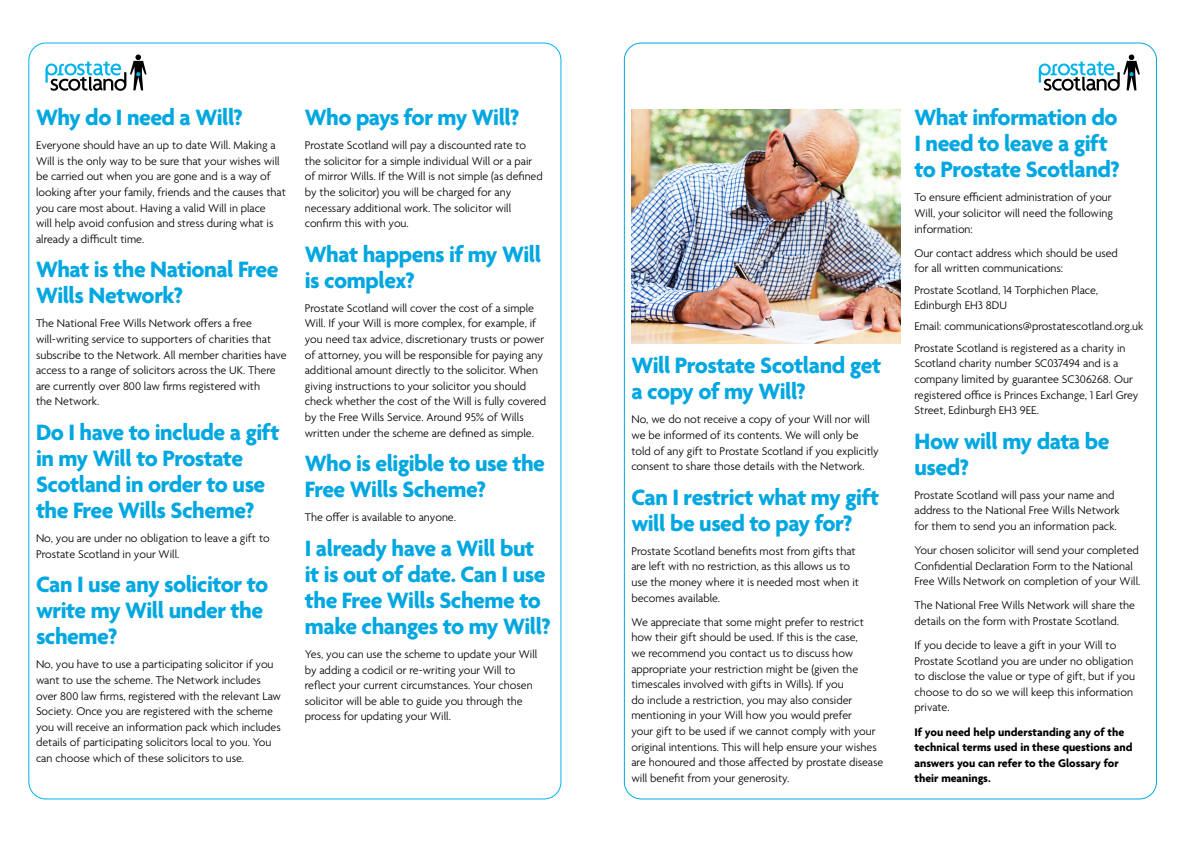
<style>
.page{position:relative;width:1191px;height:842px;background:#fff}
.page>*{position:absolute;margin:0;border:0;box-sizing:border-box;transform-origin:0 0}
.t1{font:700 24px/26px "Agenda";letter-spacing:-.02em;color:#00a7e1}
.t2{font:300 12px/15.6px "Agenda";color:#000}
.t3{font:700 12px/15.6px "Agenda";color:#000}
</style>
<div class="page">
<img style="left:631px;top:109px;width:269px;height:234px">
<svg style="left:1038px;top:54px;width:101px;height:37px"></svg>
<svg style="left:45px;top:54px;width:101px;height:37px"></svg>
<h1 class="t1" style="left:36px;top:106px;width:208px">Why do I need a Will?</h1>
<p class="t2" style="left:36px;top:138px;width:251px">Everyone should have an up to date Will. Making a Will is the only way to be sure that your wishes will be carried out when you are gone and is a way of looking after your family, friends and the causes that you care most about. Having a valid Will in place<br>will help avoid confusion and stress during what is already a difficult time.</p>
<h1 class="t1" style="left:36px;top:258px;width:244px">What is the National Free<br>Wills Network?</h1>
<p class="t2" style="left:36px;top:317px;width:252px">The National Free Wills Network offers a free will-writing service to supporters of charities that subscribe to the Network. All member charities have access to a range of solicitors across the UK. There are currently over 800 law firms registered with<br>the Network.</p>
<h1 class="t1" style="left:36px;top:421px;width:245px">Do I have to include a gift in my Will to Prostate<br>Scotland in order to use the Free Wills Scheme?</h1>
<p class="t2" style="left:36px;top:531px;width:235px">No, you are under no obligation to leave a gift to<br>Prostate Scotland in your Will.</p>
<h1 class="t1" style="left:36px;top:573px;width:234px">Can I use any solicitor to write my Will under the scheme?</h1>
<p class="t2" style="left:36px;top:657px;width:246px">No, you have to use a participating solicitor if you want to use the scheme. The Network includes over 800 law firms, registered with the relevant Law Society. Once you are registered with the scheme you will receive an information pack which includes details of participating solicitors local to you. You can choose which of these solicitors to use.</p>
<h1 class="t1" style="left:305px;top:106px;width:216px">Who pays for my Will?</h1>
<p class="t2" style="left:305px;top:138px;width:239px">Prostate Scotland will pay a discounted rate to the solicitor for a simple individual Will or a pair of mirror Wills. If the Will is not simple (as defined by the solicitor) you will be charged for any necessary additional work. The solicitor will confirm this with you.</p>
<h1 class="t1" style="left:305px;top:243px;width:238px">What happens if my Will is complex?</h1>
<p class="t2" style="left:305px;top:301px;width:243px">Prostate Scotland will cover the cost of a simple Will. If your Will is more complex, for example, if you need tax advice, discretionary trusts or power of attorney, you will be responsible for paying any additional amount directly to the solicitor. When giving instructions to your solicitor you should check whether the cost of the Will is fully covered by the Free Wills Service. Around 95% of Wills written under the scheme are defined as simple.</p>
<h1 class="t1" style="left:305px;top:452px;width:242px">Who is eligible to use the<br>Free Wills Scheme?</h1>
<p class="t2" style="left:305px;top:510px;width:153px">The offer is available to anyone.</p>
<h1 class="t1" style="left:305px;top:537px;width:247px">I already have a Will but it is out of date. Can I use the Free Wills Scheme to make changes to my Will?</h1>
<p class="t2" style="left:305px;top:647px;width:234px">Yes, you can use the scheme to update your Will by adding a codicil or re-writing your Will to reflect your current circumstances. Your chosen solicitor will be able to guide you through the process for updating your Will.</p>
<h1 class="t1" style="left:631px;top:354px;width:251px">Will Prostate Scotland get a copy of my Will?</h1>
<p class="t2" style="left:631px;top:412px;width:249px">No, we do not receive a copy of your Will nor will we be informed of its contents. We will only be told of any gift to Prostate Scotland if you explicitly consent to share those details with the Network.</p>
<h1 class="t1" style="left:631px;top:485px;width:249px">Can I restrict what my gift will be used to pay for?</h1>
<p class="t2" style="left:631px;top:544px;width:229px">Prostate Scotland benefits most from gifts that are left with no restriction, as this allows us to use the money where it is needed most when it becomes available.</p>
<p class="t2" style="left:631px;top:615px;width:253px">We appreciate that some might prefer to restrict how their gift should be used. If this is the case,<br>we recommend you contact us to discuss how appropriate your restriction might be (given the timescales involved with gifts in Wills). If you<br>do include a restriction, you may also consider mentioning in your Will how you would prefer<br>your gift to be used if we cannot comply with your original intentions. This will help ensure your wishes are honoured and those affected by prostate disease will benefit from your generosity.</p>
<h1 class="t1" style="left:914px;top:106px;width:207px">What information do<br>I need to leave a gift to Prostate Scotland?</h1>
<p class="t2" style="left:914px;top:190px;width:200px;text-align:justify">To ensure efficient administration of your Will, your solicitor will need the following information:</p>
<p class="t2" style="left:914px;top:246px;width:205px">Our contact address which should be used for all written communications:</p>
<p class="t2" style="left:914px;top:283px;width:185px">Prostate Scotland, 14 Torphichen Place,<br>Edinburgh EH3 8DU</p>
<p class="t2" style="left:914px;top:317px;width:230px;line-height:21.3px">Email: communications@prostatescotland.org.uk<br>Prostate Scotland is registered as a charity in</p>
<p class="t2" style="left:914px;top:356px;width:225px">Scotland charity number SC037494 and is a company limited by guarantee SC306268. Our registered office is Princes Exchange, 1 Earl Grey Street, Edinburgh EH3 9EE.</p>
<h1 class="t1" style="left:914px;top:429px;width:196px">How will my data be used?</h1>
<p class="t2" style="left:914px;top:488px;width:207px">Prostate Scotland will pass your name and address to the National Free Wills Network for them to send you an information pack.</p>
<p class="t2" style="left:914px;top:543px;width:227px">Your chosen solicitor will send your completed<br>Confidential Declaration Form to the National<br>Free Wills Network on completion of your Will.</p>
<p class="t2" style="left:914px;top:598px;width:222px">The National Free Wills Network will share the details on the form with Prostate Scotland.</p>
<p class="t2" style="left:914px;top:638px;width:222px">If you decide to leave a gift in your Will to Prostate Scotland you are under no obligation to disclose the value or type of gift, but if you choose to do so we will keep this information private.</p>
<p class="t3" style="left:914px;top:725px;width:219px">If you need help understanding any of the technical terms used in these questions and answers you can refer to the Glossary for their meanings.</p>
</div>
